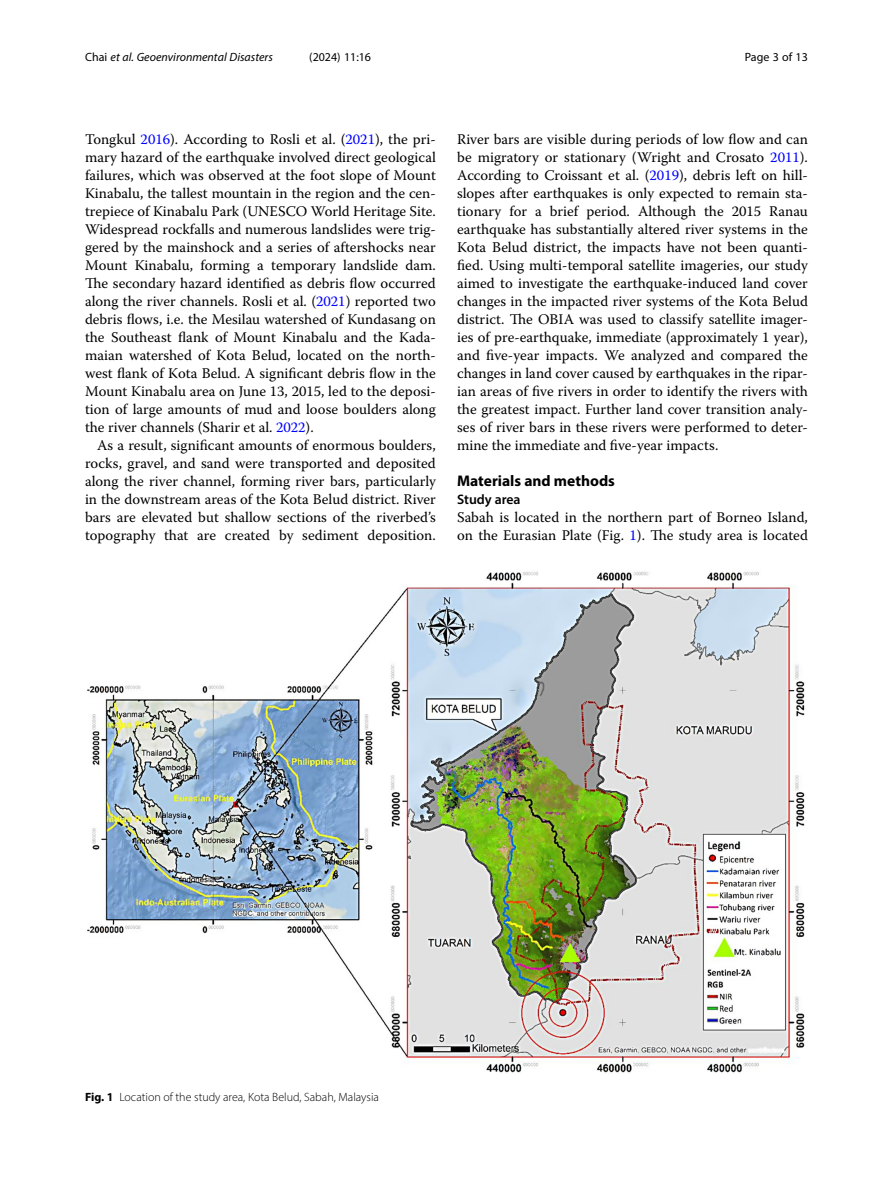
<style>
.page{position:relative;width:893px;height:1191px;background:#fff}
.page>*{position:absolute;margin:0;border:0;box-sizing:border-box;transform-origin:0 0}
.Head_1{font:700 15.45px "Myriad Pro";color:#000}
.Body_Text_Indent{font:14.7px/18px "Warnock Pro";color:#000;text-align:justify}
.Body_Text{font:14.7px/18px "Warnock Pro";color:#000}
.Head_2_After_1{font:600 13.8px "Myriad Pro";color:#000}
.Figure_Caption{font:300 12px "Myriad Pro";color:#000}
.t1{font:italic 12px "Myriad Pro";color:#000}
.t2{font:12px "Myriad Pro";color:#000}
.s1{font-style:normal}
.s2{color:#00f}
.s3{font-weight:700}
</style>
<div class="page">
<img style="left:87px;top:571px;width:718px;height:502px">
<p class="t1" style="left:85px;top:50px;width:189px"><span class="s1">Chai</span> et al. Geoenvironmental Disasters</p>
<p class="t2" style="left:309px;top:50px;width:63px">(2024) 11:16</p>
<p class="t2" style="left:745px;top:50px;width:65px">Page 3 of 13</p>
<p class="Body_Text_Indent" style="left:85px;top:130px;width:352px">Tongkul <span class="s2">2016</span>). According to Rosli et al. (<span class="s2">2021</span>), the pri&shy;mary hazard of the earthquake involved direct geological failures, which was observed at the foot slope of Mount Kinabalu, the tallest mountain in the region and the cen&shy;trepiece of Kinabalu Park (UNESCO World Heritage Site.<br>Widespread rockfalls and numerous landslides were trig&shy;gered by the mainshock and a series of aftershocks near Mount Kinabalu, forming a temporary landslide dam.<br>The secondary hazard identified as debris flow occurred along the river channels. Rosli et al. (<span class="s2">2021</span>) reported two debris flows, i.e. the Mesilau watershed of Kundasang on the Southeast flank of Mount Kinabalu and the Kada&shy;maian watershed of Kota Belud, located on the north&shy;west flank of Kota Belud. A significant debris flow in the Mount Kinabalu area on June 13, 2015, led to the deposi&shy;tion of large amounts of mud and loose boulders along the river channels (Sharir et al. <span class="s2">2022</span>).</p>
<p class="Body_Text_Indent" style="left:85px;top:436px;width:352px;text-indent:12px">As a result, significant amounts of enormous boulders, rocks, gravel, and sand were transported and deposited along the river channel, forming river bars, particularly in the downstream areas of the Kota Belud district. River bars are elevated but shallow sections of the riverbed’s topography that are created by sediment deposition.</p>
<p class="Body_Text_Indent" style="left:457px;top:130px;width:352px">River bars are visible during periods of low flow and can be migratory or stationary (Wright and Crosato <span class="s2">2011</span>).<br>According to Croissant et al. (<span class="s2">2019</span>), debris left on hill&shy;slopes after earthquakes is only expected to remain sta&shy;tionary for a brief period. Although the 2015 Ranau earthquake has substantially altered river systems in the Kota Belud district, the impacts have not been quanti&shy;fied. Using multi-temporal satellite imageries, our study aimed to investigate the earthquake-induced land cover changes in the impacted river systems of the Kota Belud district. The OBIA was used to classify satellite imager&shy;ies of pre-earthquake, immediate (approximately 1 year), and five-year impacts. We analyzed and compared the changes in land cover caused by earthquakes in the ripar&shy;ian areas of five rivers in order to identify the rivers with the greatest impact. Further land cover transition analy&shy;ses of river bars in these rivers were performed to deter&shy;mine the immediate and five-year impacts.</p>
<p class="Head_1" style="left:457px;top:471px;width:159px">Materials and methods</p>
<p class="Head_2_After_1" style="left:457px;top:491px;width:65px">Study area</p>
<p class="Body_Text" style="left:457px;top:508px;width:352px">Sabah is located in the northern part of Borneo Island, on the Eurasian Plate (Fig. <span class="s2">1</span>). The study area is located</p>
<p class="Figure_Caption" style="left:85px;top:1089px;width:295px"><span class="s3">Fig. 1</span> Location of the study area, Kota Belud, Sabah, Malaysia</p>
</div>
